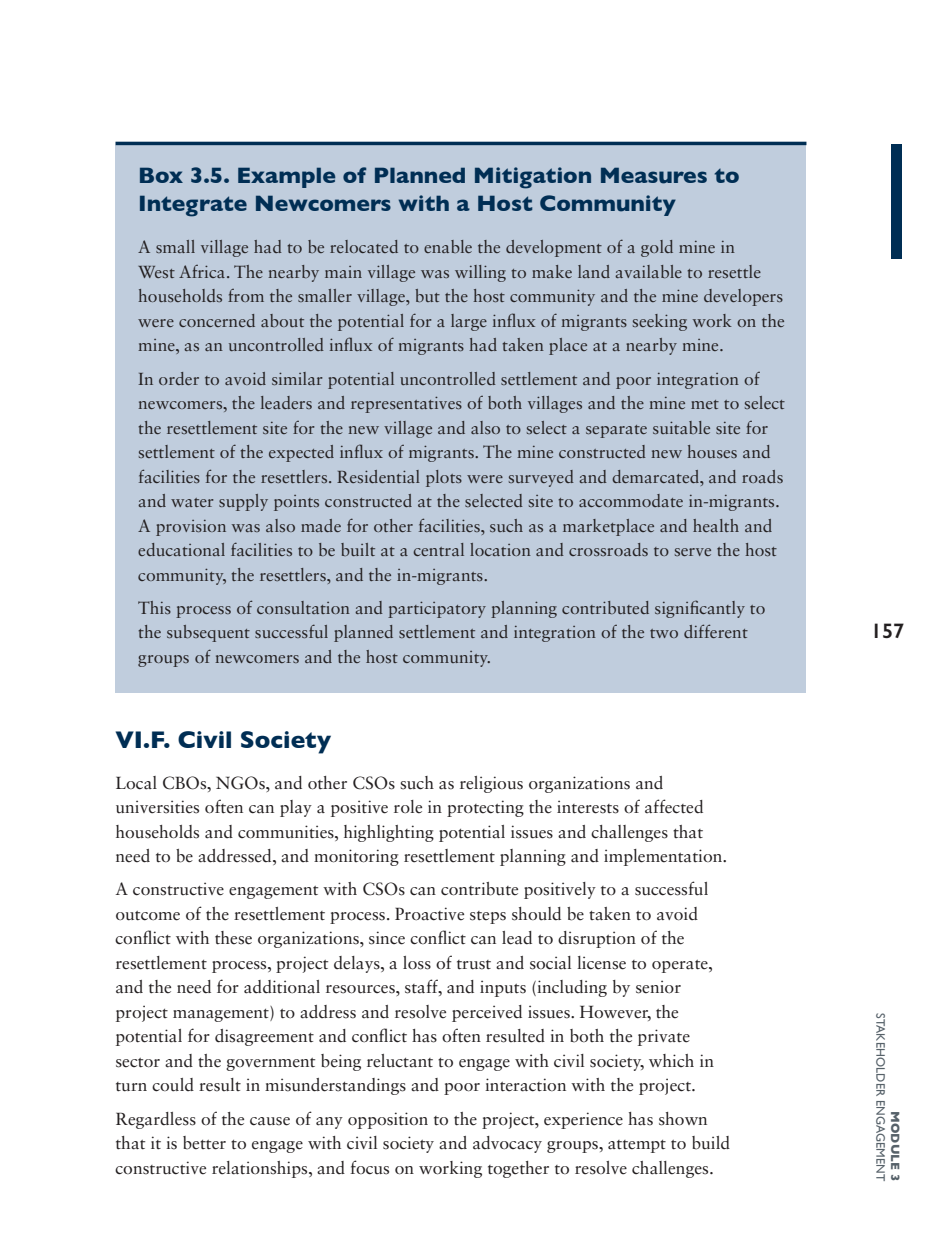
<style>
.page{position:relative;width:945px;height:1260px;background:#fff}
.page>*{position:absolute;margin:0;border:0;box-sizing:border-box;transform-origin:0 0}
.t1{font:700 24.5px "Gill Sans";color:#002e54}
.t2{font:700 22.75px/28px "Gill Sans";color:#002e54}
.t3{font:600 21px "Gill Sans";color:#231f20}
.t4{font:17.5px/24.5px "Sabon LT Std";color:#231f20}
.t5{font:12.25px "Gill Sans";letter-spacing:.01em;color:#566169}
.t6{font:700 12.25px "Gill Sans";color:#566169}
</style>
<div class="page">
<div style="left:891px;top:145px;width:11px;height:114px;background:#002e54"></div>
<div style="left:116px;top:145px;width:690px;height:548px;background:#c0cddd"></div>
<hr style="left:116px;top:142px;width:690px;height:3px;background:#002e54">
<h2 class="t2" style="left:138px;top:161px;width:603px">Box 3.5. Example of Planned Mitigation Measures to<br>Integrate Newcomers with a Host Community</h2>
<p class="t4" style="left:138px;top:235px;width:648px">A small village had to be relocated to enable the development of a gold mine in<br>West Africa. The nearby main village was willing to make land available to resettle households from the smaller village, but the host community and the mine developers were concerned about the potential for a large influx of migrants seeking work on the mine, as an uncontrolled influx of migrants had taken place at a nearby mine.</p>
<p class="t4" style="left:138px;top:366px;width:648px">In order to avoid similar potential uncontrolled settlement and poor integration of newcomers, the leaders and representatives of both villages and the mine met to select the resettlement site for the new village and also to select a separate suitable site for settlement of the expected influx of migrants. The mine constructed new houses and facilities for the resettlers. Residential plots were surveyed and demarcated, and roads and water supply points constructed at the selected site to accommodate in-migrants.<br>A provision was also made for other facilities, such as a marketplace and health and educational facilities to be built at a central location and crossroads to serve the host community, the resettlers, and the in-migrants.</p>
<p class="t4" style="left:138px;top:595px;width:629px">This process of consultation and participatory planning contributed significantly to the subsequent successful planned settlement and integration of the two different groups of newcomers and the host community.</p>
<h1 class="t1" style="left:116px;top:721px;width:217px">VI.F. Civil Society</h1>
<p class="t4" style="left:116px;top:770px;width:613px">Local CBOs, NGOs, and other CSOs such as religious organizations and universities often can play a positive role in protecting the interests of affected households and communities, highlighting potential issues and challenges that need to be addressed, and monitoring resettlement planning and implementation.</p>
<p class="t4" style="left:116px;top:877px;width:600px">A constructive engagement with CSOs can contribute positively to a successful outcome of the resettlement process. Proactive steps should be taken to avoid conflict with these organizations, since conflict can lead to disruption of the resettlement process, project delays, a loss of trust and social license to operate, and the need for additional resources, staff, and inputs (including by senior project management) to address and resolve perceived issues. However, the potential for disagreement and conflict has often resulted in both the private sector and the government being reluctant to engage with civil society, which in turn could result in misunderstandings and poor interaction with the project.</p>
<p class="t4" style="left:116px;top:1106px;width:616px">Regardless of the cause of any opposition to the project, experience has shown that it is better to engage with civil society and advocacy groups, attempt to build constructive relationships, and focus on working together to resolve challenges.</p>
<p class="t3" style="left:871px;top:618px;width:35px">157</p>
<p class="t5" style="left:888px;top:1013px;width:170px;rotate:90deg">Stakeholder Engagement</p>
<p class="t6" style="left:905px;top:1111px;width:72px;rotate:90deg">Module 3</p>
</div>
